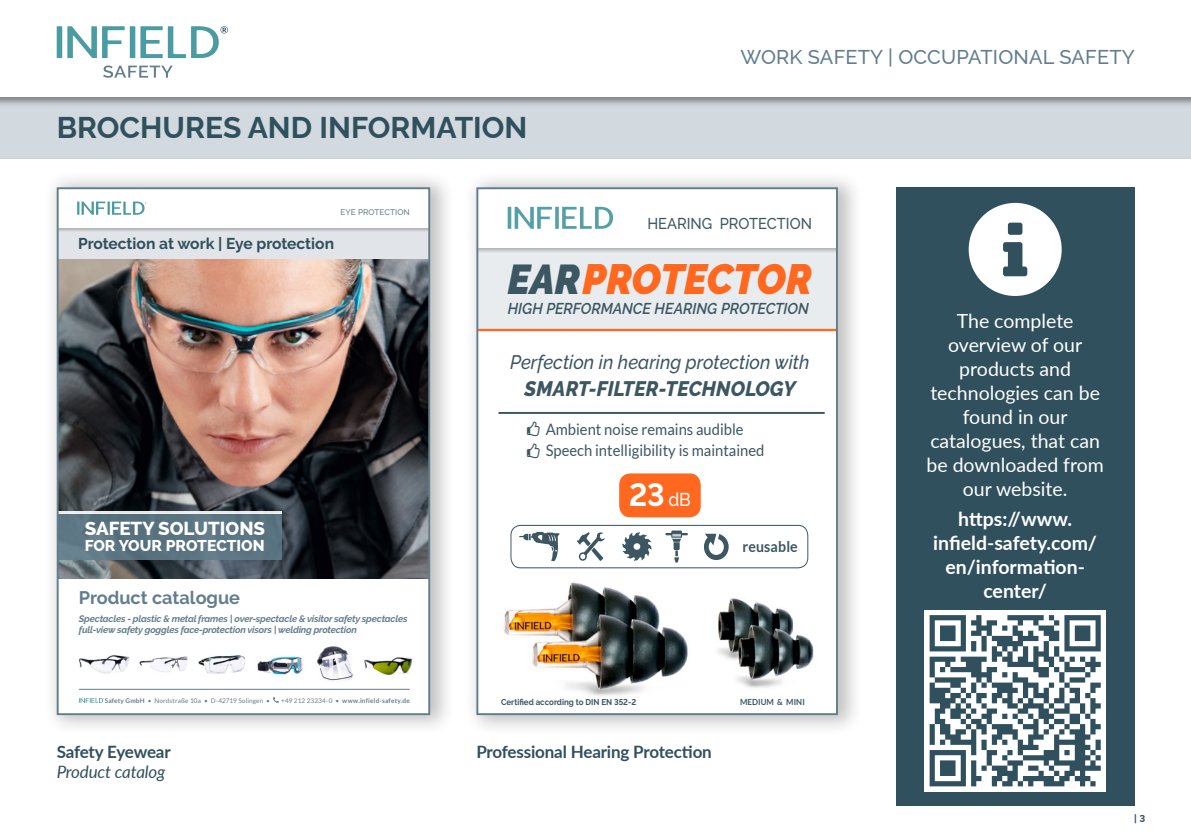
<style>
.page{position:relative;width:1191px;height:840px;background:#fff}
.page>*{position:absolute;margin:0;border:0;box-sizing:border-box;transform-origin:0 0}
.t1{font:italic 900 42.2px "Raleway";color:#ff681e;scale:.94 1}
.t2{font:700 31.8px "Raleway";color:#fff;scale:.94 1}
.t3{font:700 30px "Raleway";color:#30505e}
.t4{font:italic 800 20.8px "Raleway";letter-spacing:.01em;color:#3c5662;scale:.94 1}
.t5{font:500 20px "Raleway";letter-spacing:.01em;color:#627e8d}
.t6{font:19.6px/24px "Lato";color:#fff;text-align:center}
.t7{font:700 19.6px/24px "Lato";color:#fff;text-align:center}
.t8{font:italic 500 19.4px "Raleway";color:#3c5662;scale:.94 1}
.t9{font:800 18.8px "Raleway";color:#fff}
.t10{font:700 18px "Raleway";color:#627e8d}
.t11{font:700 17px "Lato";letter-spacing:-.01em;color:#30505e}
.t12{font:italic 17px "Lato";letter-spacing:-.01em;color:#30505e}
.t13{font:15.8px/20.8px "Lato";color:#3c5662;scale:.94 1}
.t14{font:italic 600 15.6px "Raleway";color:#3c5662;scale:.94 1}
.t15{font:700 15.6px "Raleway";color:#30505e}
.t16{font:800 15.6px "Raleway";color:#fff}
.t17{font:500 15.6px "Raleway";color:#3c5662;scale:.94 1}
.t18{font:700 15px "Lato";letter-spacing:.01em;color:#3c5662;scale:.94 1}
.t19{font:700 10px "Raleway";color:#30505e}
.t20{font:italic 700 9.4px/11.2px "Raleway";letter-spacing:-.02em;color:#627e8d}
.t21{font:600 9px/11px "Raleway";color:#3c5662;scale:.94 1}
.t22{font:700 8.4px "Raleway";color:#3c5662;scale:.94 1}
.t23{font:700 8.4px "Lato";letter-spacing:.01em;color:#3c5662;scale:.94 1}
.t24{font:500 8.2px "Raleway";letter-spacing:.01em;color:#627e8d}
.t25{font:6.4px "Lato";letter-spacing:.015em;color:#627e8d}
.t26{font:700 6.4px "Lato";letter-spacing:.03em;color:#627e8d}
.s1{font-weight:700}
.s2{font-weight:400}
.s3{font-size:41.6px;color:#3c5662}
.s4{font-weight:500;font-size:18.6px}
</style>
<div class="page">
<div style="left:0;top:96px;width:1191px;height:66px;background:#d2dae0"></div>
<div style="left:0;top:0;width:1191px;height:107px;background:#231f20;opacity:.25"></div>
<div style="left:0;top:0;width:1191px;height:96px;background:#fff"></div>
<div style="left:57px;top:26px;width:5px;height:32px;background:#4a9ca2"></div>
<svg style="left:67px;top:26px;width:58px;height:32px"></svg>
<div style="left:130px;top:26px;width:5px;height:32px;background:#4a9ca2"></div>
<svg style="left:140px;top:26px;width:88px;height:32px"></svg>
<svg style="left:103px;top:65px;width:70px;height:13px"></svg>
<div style="left:896px;top:187px;width:238px;height:617px;background:#30505e"></div>
<div style="left:968px;top:203px;width:93px;height:93px;background:#fff;border-radius:50%"></div>
<svg style="left:1003px;top:222px;width:24px;height:54px"></svg>
<div style="left:44px;top:170px;width:412px;height:565px;background:#231f20;opacity:.28"></div>
<div style="left:58px;top:188px;width:371px;height:525px;background:#fff"></div>
<div style="left:58px;top:228px;width:371px;height:31px;background:#e1e4e8"></div>
<div style="left:58px;top:188px;width:371px;height:44px;background:#231f20;opacity:.25"></div>
<div style="left:58px;top:188px;width:371px;height:40px;background:#fff"></div>
<svg style="left:77px;top:201px;width:68px;height:14px"></svg>
<hr style="left:79px;top:688px;width:330px;height:1px;background:#627e8d">
<img style="left:60px;top:259px;width:367px;height:319px">
<div style="left:58px;top:513px;width:224px;height:46px;background:#5b7482"></div>
<hr style="left:58px;top:510px;width:224px;height:3px;background:#fff">
<img style="left:364px;top:657px;width:48px;height:18px">
<img style="left:317px;top:646px;width:36px;height:35px">
<img style="left:257px;top:656px;width:46px;height:19px">
<img style="left:198px;top:655px;width:47px;height:19px">
<img style="left:139px;top:656px;width:49px;height:16px">
<img style="left:79px;top:655px;width:50px;height:18px">
<svg style="left:79px;top:698px;width:24px;height:4px"></svg>
<svg style="left:273px;top:697px;width:6px;height:5px"></svg>
<div style="left:57px;top:187px;width:373px;height:527px;border:2px solid #627e8d"></div>
<div style="left:464px;top:170px;width:399px;height:565px;background:#231f20;opacity:.28"></div>
<div style="left:477px;top:188px;width:360px;height:525px;background:#fff"></div>
<div style="left:477px;top:240px;width:360px;height:90px;background:#e8ecef"></div>
<div style="left:477px;top:188px;width:360px;height:65px;background:#000;opacity:.25"></div>
<div style="left:477px;top:188px;width:360px;height:59px;background:#fff"></div>
<div style="left:619px;top:473px;width:81px;height:44px;background:#ff681e;border-radius:11px"></div>
<hr style="left:477px;top:329px;width:360px;height:2px;background:#ff681e">
<hr style="left:508px;top:207px;width:3px;height:22px;background:#559fa7">
<svg style="left:514px;top:207px;width:38px;height:22px"></svg>
<svg style="left:555px;top:207px;width:4px;height:22px"></svg>
<svg style="left:562px;top:207px;width:51px;height:22px"></svg>
<hr style="left:499px;top:412px;width:325px;height:1px;background:#3c5662">
<img style="left:503px;top:582px;width:311px;height:114px">
<div style="left:510px;top:524px;width:298px;height:44px;border:1px solid #3c5662;border-radius:10px"></div>
<svg style="left:665px;top:530px;width:22px;height:32px"></svg>
<svg style="left:622px;top:532px;width:29px;height:28px"></svg>
<svg style="left:519px;top:531px;width:40px;height:30px"></svg>
<svg style="left:577px;top:532px;width:28px;height:29px"></svg>
<svg style="left:704px;top:533px;width:24px;height:26px"></svg>
<div style="left:476px;top:187px;width:362px;height:527px;border:2px solid #627e8d"></div>
<div style="left:924px;top:609px;width:182px;height:182px;background:#fff"></div>
<svg style="left:929px;top:615px;width:171px;height:170px"></svg>
<h3 class="t3" style="left:57px;top:104px;width:472px">BROCHURES AND INFORMATION</h3>
<p class="t24" style="left:340px;top:207px;width:71px">EYE PROTECTION</p>
<h3 class="t5" style="left:740px;top:41px;width:396px">WORK SAFETY | OCCUPATIONAL SAFETY</h3>
<h3 class="t15" style="left:78px;top:234px;width:258px">Protection at work | Eye protection</h3>
<h3 class="t9" style="left:85px;top:517px;width:182px">SAFETY SOLUTIONS</h3>
<h3 class="t16" style="left:85px;top:536px;width:181px">FOR YOUR PROTECTION</h3>
<h3 class="t10" style="left:79px;top:587px;width:163px">Product catalogue</h3>
<p class="t20" style="left:79px;top:612px;width:330px">Spectacles - plastic &amp; metal frames | over-spectacle &amp; visitor safety spectacles full-view safety goggles face-protection visors | welding protection</p>
<p class="t25" style="left:105px;top:696px;width:167px"><span class="s1">Safety GmbH</span> • Nordstraße 10a • D-42719 Solingen •</p>
<p class="t26" style="left:281px;top:696px;width:130px"><span class="s2">+49 212 23234-0 •</span> www.infield-safety.de</p>
<h3 class="t11" style="left:57px;top:738px;width:116px">Safety Eyewear</h3>
<h3 class="t12" style="left:57px;top:759px;width:110px">Product catalog</h3>
<h3 class="t17" style="left:647px;top:214px;width:176px">HEARING PROTECTION</h3>
<h1 class="t1" style="left:507px;top:254px;width:325px"><span class="s3">EAR</span>PROTECTOR</h1>
<h3 class="t14" style="left:507px;top:299px;width:322px">HIGH PERFORMANCE HEARING PROTECTION</h3>
<h3 class="t8" style="left:510px;top:351px;width:320px">Perfection in hearing protection with</h3>
<h3 class="t4" style="left:524px;top:376px;width:290px">SMART-FILTER-TECHNOLOGY</h3>
<h3 class="t13" style="left:546px;top:418px;width:234px">Ambient noise remains audible<br>Speech intelligibility is maintained</h3>
<h2 class="t2" style="left:629px;top:476px;width:67px">23 <span class="s4">dB</span></h2>
<h3 class="t18" style="left:742px;top:537px;width:60px">reusable</h3>
<p class="t22" style="left:501px;top:696px;width:145px">Certified according to DIN EN 352-2</p>
<p class="t23" style="left:740px;top:696px;width:70px">MEDIUM &amp; MINI</p>
<h3 class="t11" style="left:476px;top:738px;width:237px">Professional Hearing Protection</h3>
<p class="t21" style="left:661px;top:742px;width:85px">With silicone tips in<br>2 different sizes</p>
<h3 class="t6" style="left:926px;top:308px;width:179px">The complete overview of our products and technologies can be found in our catalogues, that can be downloaded from our website.</h3>
<h3 class="t7" style="left:933px;top:505px;width:165px">https://www. infield-safety.com/ en/information&shy;center/</h3>
<p class="t19" style="left:1134px;top:810px;width:13px">| 3</p>
</div>
